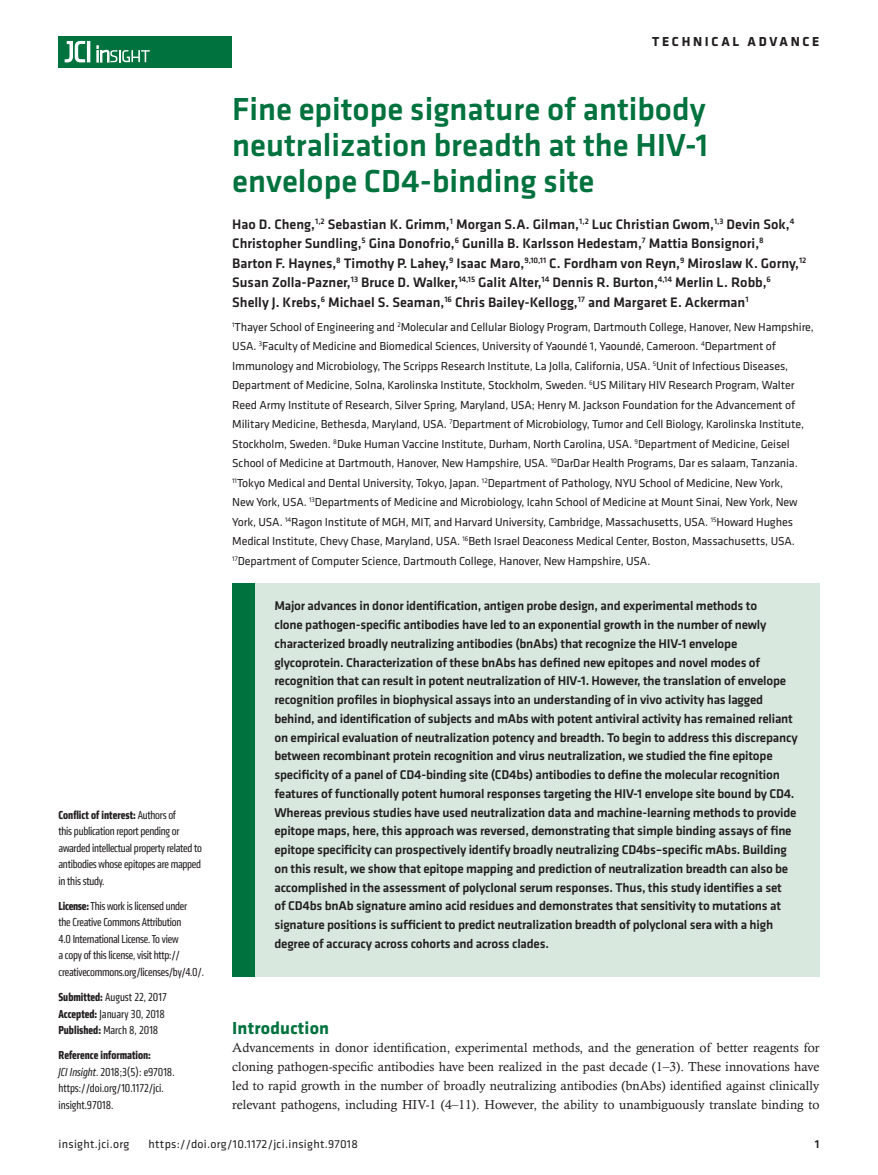
<style>
.page{position:relative;width:878px;height:1175px;background:#fff}
.page>*{position:absolute;margin:0;border:0;box-sizing:border-box;transform-origin:0 0}
.t1{font:500 33px/36px "Klavika Basic";color:#00723e;text-align:justify}
.t2{font:700 18px "Klavika";letter-spacing:.01em;color:#00723e}
.t3{font:500 14.25px/19.5px "Klavika Basic";color:#231f20}
.t4{font:700 13.5px "Klavika Basic";letter-spacing:.2em;color:#231f20}
.t5{font:500 13.2px/18.8px "Klavika Basic";letter-spacing:-.015em;color:#231f20}
.t6{font:13.2px/18.8px "Calisto MT Std";color:#231f20;text-align:justify}
.t7{font:12px/19.5px "Klavika";letter-spacing:-.01em;color:#231f20}
.t8{font:condensed 12px/16.5px "Klavika";letter-spacing:-.02em;color:#231f20}
.t9{font:condensed 12px/16.5px "Klavika";color:#231f20}
.t10{font:12px "Klavika Basic";letter-spacing:.025em;color:#231f20}
.t11{font:500 12px "Klavika Basic";color:#231f20}
.s1{font-weight:700}
.s2{font-style:italic}
</style>
<div class="page">
<div style="left:59px;top:36px;width:173px;height:31px;background:#00723e"></div>
<hr style="left:87px;top:41px;width:3px;height:21px;background:#fff">
<svg style="left:64px;top:41px;width:21px;height:22px"></svg>
<svg style="left:97px;top:46px;width:53px;height:16px"></svg>
<div style="left:232px;top:583px;width:587px;height:394px;background:#d8e8df"></div>
<div style="left:232px;top:583px;width:22px;height:394px;background:#00723e"></div>
<p class="t4" style="left:652px;top:32px;width:169px">TECHNICAL ADVANCE</p>
<p class="t8" style="left:59px;top:806px;width:145px"><span class="s1">Conflict of interest:</span> Authors of<br>this publication report pending or awarded intellectual property related to antibodies whose epitopes are mapped in this study.</p>
<p class="t8" style="left:59px;top:897px;width:147px"><span class="s1">License:</span> This work is licensed under<br>the Creative Commons Attribution<br>4.0 International License. To view<br>a copy of this license, visit http:// creativecommons.org/licenses/by/4.0/.</p>
<p class="t9" style="left:59px;top:988px;width:110px"><span class="s1">Submitted:</span> August 22, 2017<br><span class="s1">Accepted:</span> January 30, 2018<br><span class="s1">Published:</span> March 8, 2018</p>
<p class="t9" style="left:59px;top:1046px;width:118px"><span class="s1">Reference information:<br></span><span class="s2">JCI Insight</span>. 2018;3(5): e97018. https://doi.org/10.1172/jci. insight.97018.</p>
<h1 class="t1" style="left:232px;top:91px;width:477px">Fine epitope signature of antibody neutralization breadth at the HIV-1 envelope CD4-binding site</h1>
<p class="t3" style="left:232px;top:214px;width:575px">Hao D. Cheng,<sup>1,2</sup> Sebastian K. Grimm,<sup>1</sup> Morgan S.A. Gilman,<sup>1,2</sup> Luc Christian Gwom,<sup>1,3</sup> Devin Sok,<sup>4<br></sup>Christopher Sundling,<sup>5</sup> Gina Donofrio,<sup>6</sup> Gunilla B. Karlsson Hedestam,<sup>7</sup> Mattia Bonsignori,<sup>8<br></sup>Barton F. Haynes,<sup>8</sup> Timothy P. Lahey,<sup>9</sup> Isaac Maro,<sup>9,10,11</sup> C. Fordham von Reyn,<sup>9</sup> Miroslaw K. Gorny,<sup>12<br></sup>Susan Zolla-Pazner,<sup>13</sup> Bruce D. Walker,<sup>14,15</sup> Galit Alter,<sup>14</sup> Dennis R. Burton,<sup>4,14</sup> Merlin L. Robb,<sup>6<br></sup>Shelly J. Krebs,<sup>6</sup> Michael S. Seaman,<sup>16</sup> Chris Bailey-Kellogg,<sup>17</sup> and Margaret E. Ackerman<sup>1</sup></p>
<p class="t7" style="left:232px;top:316px;width:583px"><sup>1</sup>Thayer School of Engineering and <sup>2</sup>Molecular and Cellular Biology Program, Dartmouth College, Hanover, New Hampshire, USA. <sup>3</sup>Faculty of Medicine and Biomedical Sciences, University of Yaoundé 1, Yaoundé, Cameroon. <sup>4</sup>Department of Immunology and Microbiology, The Scripps Research Institute, La Jolla, California, USA. <sup>5</sup>Unit of Infectious Diseases, Department of Medicine, Solna, Karolinska Institute, Stockholm, Sweden. <sup>6</sup>US Military HIV Research Program, Walter Reed Army Institute of Research, Silver Spring, Maryland, USA; Henry M. Jackson Foundation for the Advancement of Military Medicine, Bethesda, Maryland, USA. <sup>7</sup>Department of Microbiology, Tumor and Cell Biology, Karolinska Institute, Stockholm, Sweden. <sup>8</sup>Duke Human Vaccine Institute, Durham, North Carolina, USA. <sup>9</sup>Department of Medicine, Geisel School of Medicine at Dartmouth, Hanover, New Hampshire, USA. <sup>10</sup>DarDar Health Programs, Dar es salaam, Tanzania.<br><sup>11</sup>Tokyo Medical and Dental University, Tokyo, Japan. <sup>12</sup>Department of Pathology, NYU School of Medicine, New York,<br>New York, USA. <sup>13</sup>Departments of Medicine and Microbiology, Icahn School of Medicine at Mount Sinai, New York, New York, USA. <sup>14</sup>Ragon Institute of MGH, MIT, and Harvard University, Cambridge, Massachusetts, USA. <sup>15</sup>Howard Hughes Medical Institute, Chevy Chase, Maryland, USA. <sup>16</sup>Beth Israel Deaconess Medical Center, Boston, Massachusetts, USA.<br><sup>17</sup>Department of Computer Science, Dartmouth College, Hanover, New Hampshire, USA.</p>
<p class="t5" style="left:274px;top:596px;width:525px">Major advances in donor identification, antigen probe design, and experimental methods to<br>clone pathogen-specific antibodies have led to an exponential growth in the number of newly characterized broadly neutralizing antibodies (bnAbs) that recognize the HIV-1 envelope glycoprotein. Characterization of these bnAbs has defined new epitopes and novel modes of recognition that can result in potent neutralization of HIV-1. However, the translation of envelope recognition profiles in biophysical assays into an understanding of in vivo activity has lagged behind, and identification of subjects and mAbs with potent antiviral activity has remained reliant on empirical evaluation of neutralization potency and breadth. To begin to address this discrepancy between recombinant protein recognition and virus neutralization, we studied the fine epitope specificity of a panel of CD4-binding site (CD4bs) antibodies to define the molecular recognition features of functionally potent humoral responses targeting the HIV-1 envelope site bound by CD4.<br>Whereas previous studies have used neutralization data and machine-learning methods to provide epitope maps, here, this approach was reversed, demonstrating that simple binding assays of fine epitope specificity can prospectively identify broadly neutralizing CD4bs–specific mAbs. Building on this result, we show that epitope mapping and prediction of neutralization breadth can also be accomplished in the assessment of polyclonal serum responses. Thus, this study identifies a set<br>of CD4bs bnAb signature amino acid residues and demonstrates that sensitivity to mutations at signature positions is sufficient to predict neutralization breadth of polyclonal sera with a high degree of accuracy across cohorts and across clades.</p>
<h2 class="t2" style="left:232px;top:1014px;width:98px">Introduction</h2>
<p class="t6" style="left:232px;top:1038px;width:588px">Advancements in donor identification, experimental methods, and the generation of better reagents for cloning pathogen-specific antibodies have been realized in the past decade (1–3). These innovations have led to rapid growth in the number of broadly neutralizing antibodies (bnAbs) identified against clinically relevant pathogens, including HIV-1 (4–11). However, the ability to unambiguously translate binding to</p>
<p class="t10" style="left:58px;top:1135px;width:72px">insight.jci.org</p>
<p class="t10" style="left:148px;top:1135px;width:211px">https://doi.org/10.1172/jci.insight.97018</p>
<p class="t11" style="left:814px;top:1135px;width:6px">1</p>
</div>
